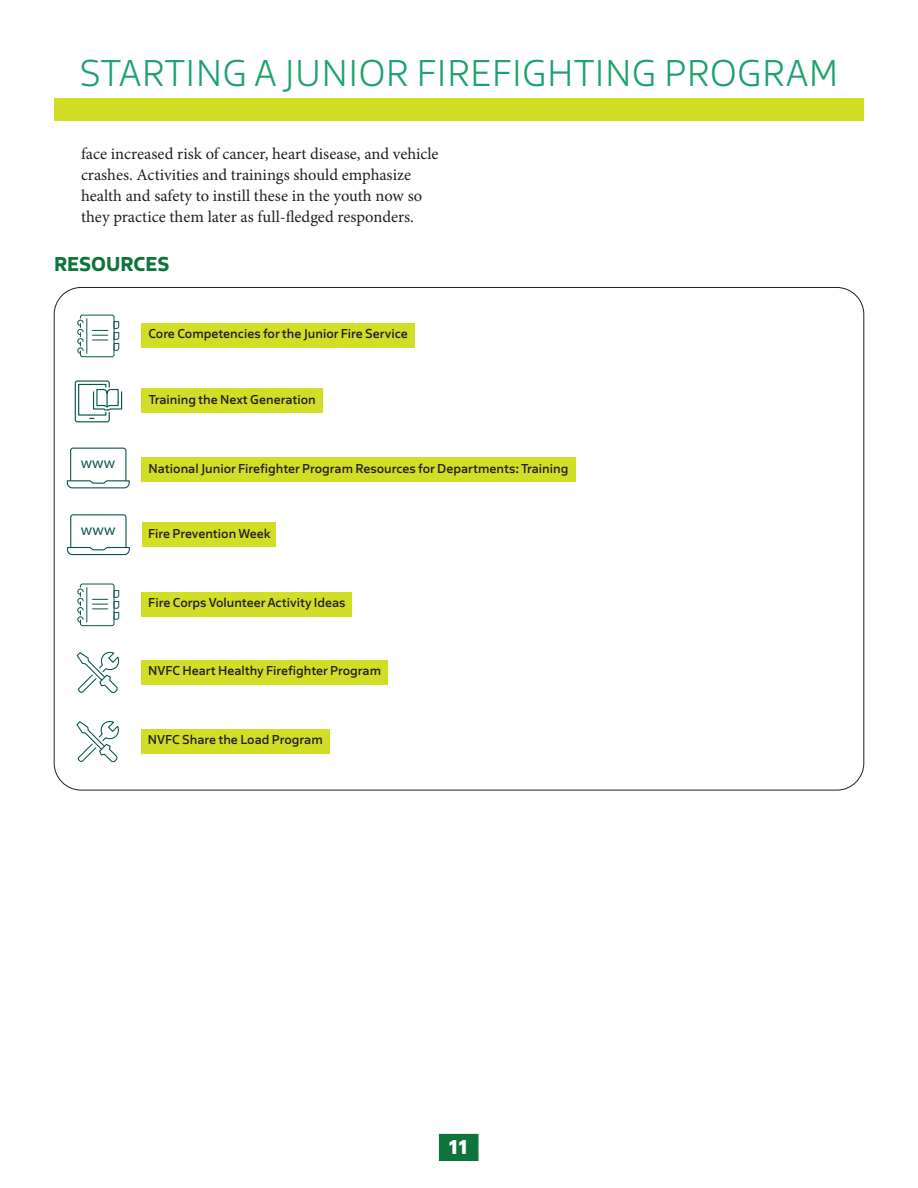
<style>
.page{position:relative;width:918px;height:1188px;background:#fff}
.page>*{position:absolute;margin:0;border:0;box-sizing:border-box;transform-origin:0 0}
.t1{font:300 39px "Salis MVB";letter-spacing:.005em;color:#1da26e}
.Resource_title{font:700 21px "Salis MVB";color:#0d743c}
.t2{font:800 21px "Salis MVB";color:#fff}
.t3{font:16.5px/21px "Minion Pro";color:#231f20}
.t4{font:15.45px "Myriad Pro";letter-spacing:.01em;color:#0a564d}
.icons_text{font:500 13.5px "Salis MVB";color:#231f20}
</style>
<div class="page">
<div style="left:439px;top:1134px;width:39px;height:26px;background:#0d743c"></div>
<div style="left:439px;top:1134px;width:40px;height:27px;border:1px solid #0d743c"></div>
<div style="left:142px;top:592px;width:210px;height:24px;background:#d2dd25"></div>
<div style="left:80px;top:315px;width:35px;height:42px;border:1px solid #0a564d;border-radius:2px"></div>
<hr style="left:86px;top:319px;width:1px;height:34px;background:#0a564d">
<svg style="left:77px;top:319px;width:7px;height:35px"></svg>
<svg style="left:92px;top:321px;width:28px;height:30px"></svg>
<div style="left:141px;top:323px;width:274px;height:24px;background:#d2dd25"></div>
<div style="left:142px;top:389px;width:181px;height:24px;background:#d2dd25"></div>
<div style="left:141px;top:457px;width:435px;height:25px;background:#d2dd25"></div>
<svg style="left:67px;top:514px;width:63px;height:41px"></svg>
<div style="left:142px;top:522px;width:134px;height:25px;background:#d2dd25"></div>
<div style="left:75px;top:380px;width:35px;height:42px;border:1px solid #0a564d;border-radius:2px"></div>
<svg style="left:78px;top:383px;width:44px;height:36px"></svg>
<svg style="left:67px;top:447px;width:63px;height:42px"></svg>
<div style="left:80px;top:584px;width:35px;height:42px;border:1px solid #0a564d;border-radius:2px"></div>
<hr style="left:86px;top:588px;width:1px;height:34px;background:#0a564d">
<svg style="left:77px;top:588px;width:7px;height:35px"></svg>
<svg style="left:92px;top:590px;width:28px;height:30px"></svg>
<div style="left:141px;top:660px;width:247px;height:25px;background:#d2dd25"></div>
<svg style="left:77px;top:651px;width:42px;height:43px"></svg>
<div style="left:141px;top:729px;width:188px;height:25px;background:#d2dd25"></div>
<svg style="left:76px;top:720px;width:43px;height:43px"></svg>
<div style="left:54px;top:98px;width:810px;height:23px;background:#d2dd25"></div>
<p class="t1" style="left:79px;top:47px;width:761px">STARTING A JUNIOR FIREFIGHTING PROGRAM</p>
<p class="t3" style="left:81px;top:143px;width:359px">face increased risk of cancer, heart disease, and vehicle crashes. Activities and trainings should emphasize health and safety to instill these in the youth now so they practice them later as full-fledged responders.</p>
<p class="Resource_title" style="left:54px;top:250px;width:117px">RESOURCES</p>
<p class="icons_text" style="left:148px;top:325px;width:261px">Core Competencies for the Junior Fire Service</p>
<p class="t4" style="left:81px;top:454px;width:36px">www</p>
<p class="icons_text" style="left:149px;top:391px;width:168px">Training the Next Generation</p>
<p class="icons_text" style="left:149px;top:459px;width:421px">National Junior Firefighter Program Resources for Departments: Training</p>
<p class="t4" style="left:81px;top:520px;width:36px">www</p>
<p class="icons_text" style="left:148px;top:525px;width:124px">Fire Prevention Week</p>
<p class="icons_text" style="left:148px;top:594px;width:199px">Fire Corps Volunteer Activity Ideas</p>
<p class="icons_text" style="left:148px;top:662px;width:234px">NVFC Heart Healthy Firefighter Program</p>
<p class="icons_text" style="left:148px;top:731px;width:176px">NVFC Share the Load Program</p>
<h2 class="t2" style="left:450px;top:1133px;width:20px">11</h2>
</div>
